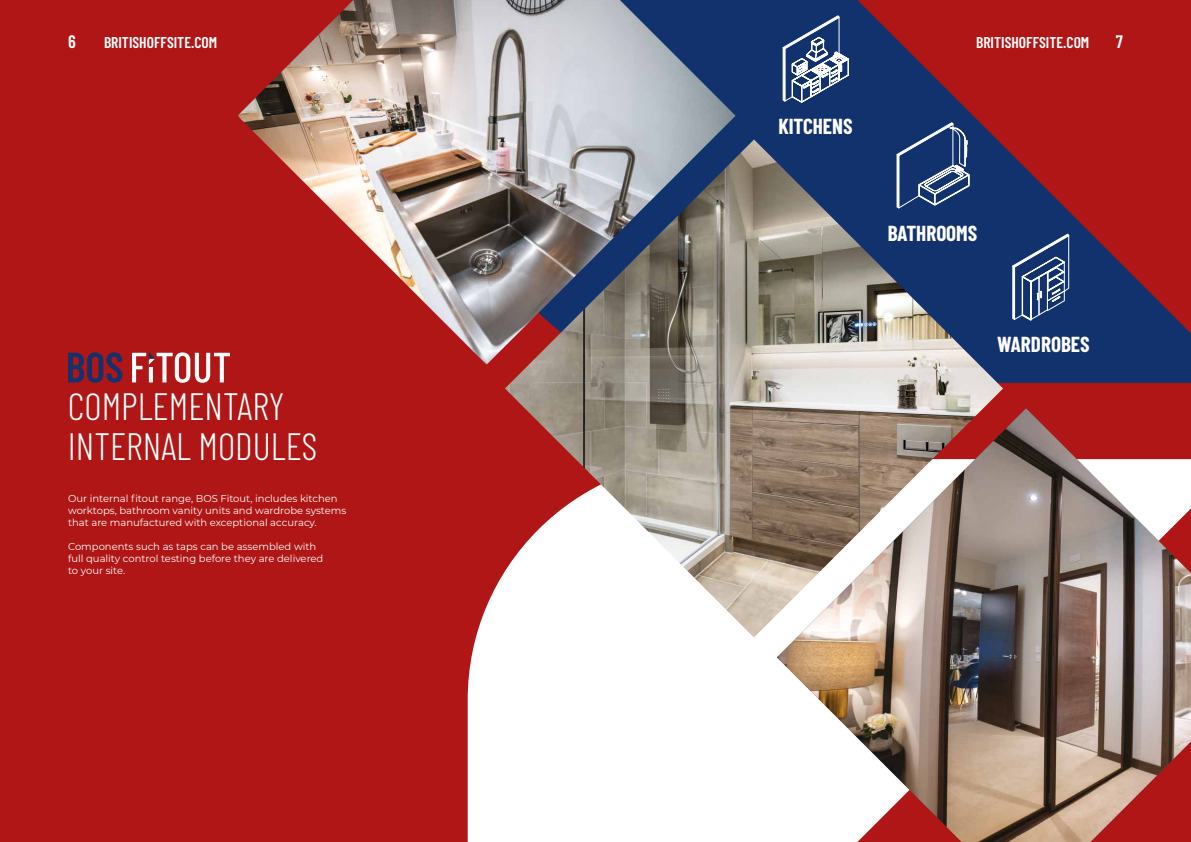
<style>
.page{position:relative;width:1191px;height:842px;background:#af1615}
.page>*{position:absolute;margin:0;border:0;box-sizing:border-box;transform-origin:0 0}
.t1{font:300 38px/40px "Barlow Condensed";color:#fff}
.t2{font:700 21.2px "Barlow Condensed";color:#fff}
.t3{font:600 18px "Barlow Condensed";color:#fff}
.t4{font:600 15.6px "Barlow Condensed";color:#fff}
.t5{font:10px/12px "Montserrat";color:#fff}
</style>
<div class="page">
<svg style="left:486px;top:0;width:705px;height:383px"></svg>
<div style="left:468px;top:571px;width:309px;height:271px;background:#fff"></div>
<img style="left:237px;top:0;width:498px;height:364px">
<img style="left:505px;top:139px;width:498px;height:498px">
<img style="left:777px;top:408px;width:414px;height:434px">
<svg style="left:782px;top:15px;width:67px;height:88px;background:#536a95"></svg>
<svg style="left:1011px;top:233px;width:58px;height:88px;background:#435c8c"></svg>
<svg style="left:896px;top:122px;width:73px;height:87px;background:#3a5586"></svg>
<hr style="left:952px;top:129px;width:1px;height:37px;background:#fff">
<svg style="left:68px;top:352px;width:54px;height:31px"></svg>
<svg style="left:132px;top:352px;width:98px;height:31px"></svg>
<h3 class="t3" style="left:68px;top:28px;width:9px">6</h3>
<h3 class="t4" style="left:104px;top:31px;width:115px">BRITISHOFFSITE.COM</h3>
<h3 class="t4" style="left:976px;top:31px;width:115px">BRITISHOFFSITE.COM</h3>
<h3 class="t3" style="left:1115px;top:28px;width:9px">7</h3>
<h1 class="t1" style="left:68px;top:384px;width:251px">COMPLEMENTARY<br>INTERNAL MODULES</h1>
<p class="t5" style="left:68px;top:492px;width:280px">Our internal fitout range, BOS Fitout, includes kitchen worktops, bathroom vanity units and wardrobe systems that are manufactured with exceptional accuracy.</p>
<p class="t5" style="left:68px;top:540px;width:257px">Components such as taps can be assembled with full quality control testing before they are delivered to your site.</p>
<h2 class="t2" style="left:778px;top:113px;width:76px">KITCHENS</h2>
<h2 class="t2" style="left:887px;top:220px;width:91px">BATHROOMS</h2>
<h2 class="t2" style="left:997px;top:332px;width:94px">WARDROBES</h2>
</div>
